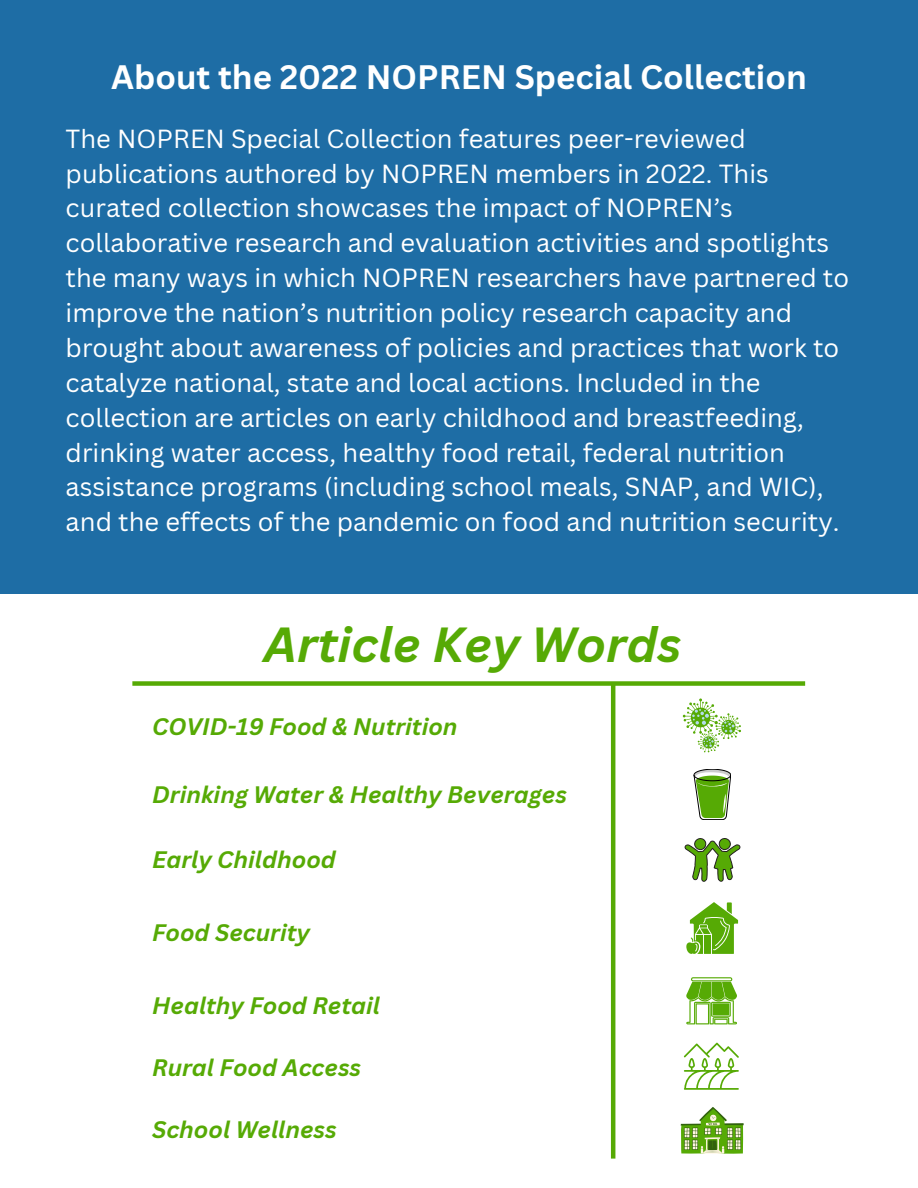
<style>
.page{position:relative;width:918px;height:1188px;background:#fff}
.page>*{position:absolute;margin:0;border:0;box-sizing:border-box;transform-origin:0 0}
.t1{font:italic 700 48px "Canva Sans";color:#56aa05}
.t2{font:700 33px "Canva Sans";color:#fff}
.t3{font:25.5px/34.8px "Canva Sans";color:#fff}
.t4{font:italic 700 23.25px "Canva Sans";color:#56aa05}
</style>
<div class="page">
<svg style="left:686px;top:902px;width:52px;height:52px"></svg>
<svg style="left:686px;top:977px;width:51px;height:47px"></svg>
<svg style="left:684px;top:838px;width:57px;height:44px"></svg>
<div style="left:132px;top:681px;width:673px;height:5px;background:#56aa05"></div>
<hr style="left:611px;top:684px;width:4px;height:475px;background:#56aa05">
<svg style="left:683px;top:698px;width:58px;height:54px"></svg>
<svg style="left:681px;top:1107px;width:63px;height:47px"></svg>
<div style="left:0;top:0;width:918px;height:594px;background:#1e6da5"></div>
<svg style="left:694px;top:769px;width:37px;height:51px"></svg>
<svg style="left:684px;top:1043px;width:55px;height:47px"></svg>
<p class="t2" style="left:111px;top:54px;width:697px">About the 2022 NOPREN Special Collection</p>
<p class="t3" style="left:66px;top:120px;width:785px">The NOPREN Special Collection features peer-reviewed publications authored by NOPREN members in 2022. This curated collection showcases the impact of NOPREN’s collaborative research and evaluation activities and spotlights the many ways in which NOPREN researchers have partnered to improve the nation’s nutrition policy research capacity and brought about awareness of policies and practices that work to catalyze national, state and local actions. Included in the collection are articles on early childhood and breastfeeding, drinking water access, healthy food retail, federal nutrition assistance programs (including school meals, SNAP, and WIC), and the effects of the pandemic on food and nutrition security.</p>
<h1 class="t1" style="left:264px;top:611px;width:419px">Article Key Words</h1>
<p class="t4" style="left:152px;top:710px;width:307px">COVID-19 Food &amp; Nutrition</p>
<p class="t4" style="left:152px;top:778px;width:416px">Drinking Water &amp; Healthy Beverages</p>
<p class="t4" style="left:152px;top:843px;width:185px">Early Childhood</p>
<p class="t4" style="left:152px;top:916px;width:159px">Food Security</p>
<p class="t4" style="left:152px;top:990px;width:229px">Healthy Food Retail</p>
<p class="t4" style="left:152px;top:1051px;width:210px">Rural Food Access</p>
<p class="t4" style="left:152px;top:1114px;width:186px">School Wellness</p>
</div>
